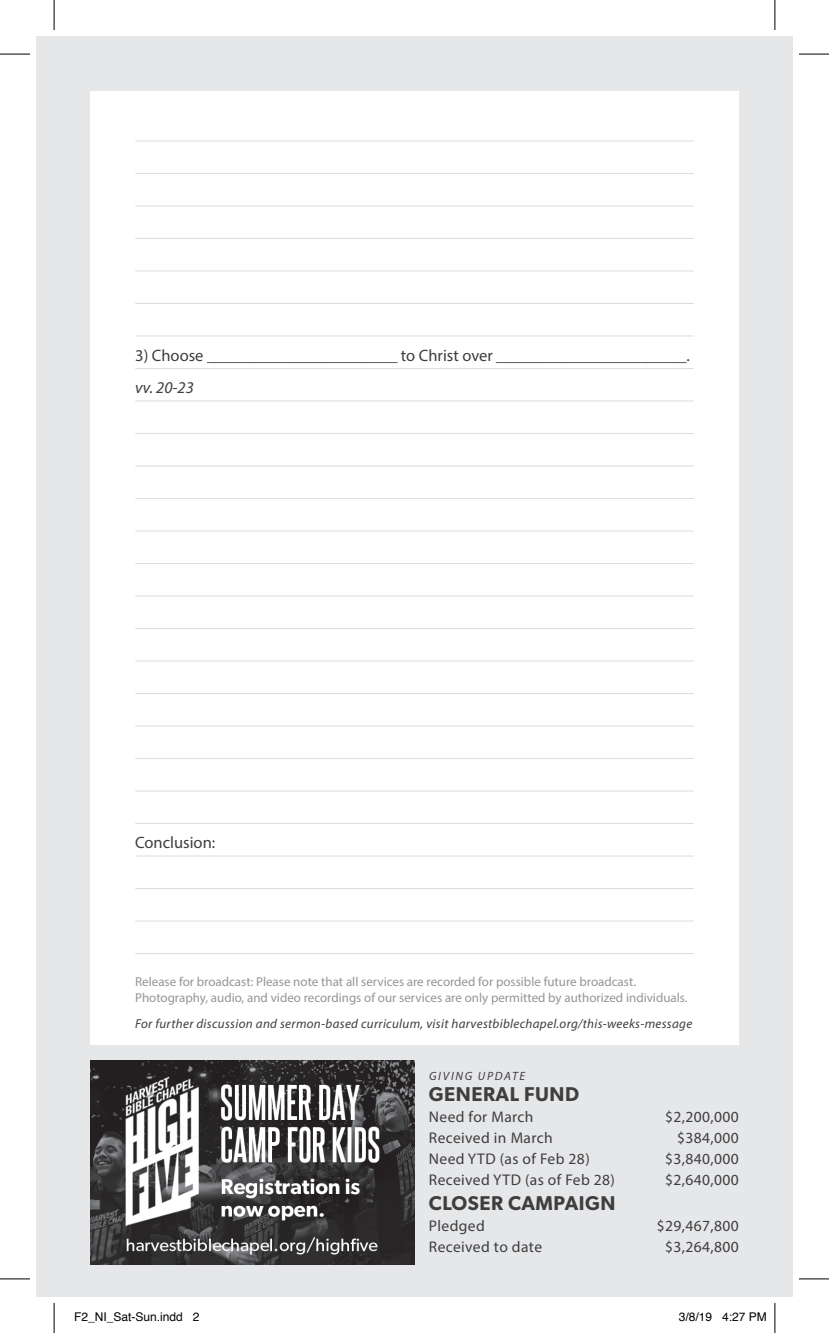
<style>
.page{position:relative;width:829px;height:1333px;background:#fff}
.page>*{position:absolute;margin:0;border:0;box-sizing:border-box;transform-origin:0 0}
.Ancmt_Text_w_Date{font:600 20px "Gibson";letter-spacing:.025em;color:#3e3e3f}
.Paragraph_Style_1{font:16.4px/32.4px "Myriad Pro";color:#3e3e3f}
.Ancmt_Text_w_Date-2{font:15.6px "Myriad Pro";letter-spacing:.025em;color:#3e3e3f}
.t1{font:13px/16px "Myriad Pro";color:#939598}
.Ancmt_Text_w_Date-3{font:italic 13px "Myriad Pro";letter-spacing:.025em;color:#3e3e3f}
.t2{font:12px "Helvetica";color:#000}
.Ancmt_Text_w_Date-4{font:italic 12px "Myriad Pro";letter-spacing:.145em;color:#3e3e3f}
.s1{font-style:italic}
</style>
<div class="page">
<div style="left:36px;top:36px;width:756px;height:1260px;background:#e6e7e9"></div>
<div style="left:90px;top:91px;width:648px;height:953px;background:#fff"></div>
<hr style="left:135px;top:140px;width:558px;height:1px;background:#dcdddf">
<hr style="left:135px;top:173px;width:558px;height:1px;background:#dcdddf">
<hr style="left:135px;top:205px;width:558px;height:1px;background:#dcdddf">
<hr style="left:135px;top:238px;width:558px;height:1px;background:#dcdddf">
<hr style="left:135px;top:270px;width:558px;height:1px;background:#dcdddf">
<hr style="left:135px;top:303px;width:558px;height:1px;background:#dcdddf">
<hr style="left:135px;top:335px;width:558px;height:1px;background:#dcdddf">
<hr style="left:135px;top:368px;width:558px;height:1px;background:#dcdddf">
<hr style="left:135px;top:400px;width:558px;height:1px;background:#dcdddf">
<hr style="left:135px;top:433px;width:558px;height:1px;background:#dcdddf">
<hr style="left:135px;top:465px;width:558px;height:1px;background:#dcdddf">
<hr style="left:135px;top:498px;width:558px;height:1px;background:#dcdddf">
<hr style="left:135px;top:530px;width:558px;height:1px;background:#dcdddf">
<hr style="left:135px;top:563px;width:558px;height:1px;background:#dcdddf">
<hr style="left:135px;top:595px;width:558px;height:1px;background:#dcdddf">
<hr style="left:135px;top:628px;width:558px;height:1px;background:#dcdddf">
<hr style="left:135px;top:920px;width:558px;height:1px;background:#dcdddf">
<hr style="left:135px;top:660px;width:558px;height:1px;background:#dcdddf">
<hr style="left:135px;top:952px;width:558px;height:1px;background:#dcdddf">
<hr style="left:135px;top:693px;width:558px;height:1px;background:#dcdddf">
<hr style="left:135px;top:725px;width:558px;height:1px;background:#dcdddf">
<hr style="left:135px;top:758px;width:558px;height:1px;background:#dcdddf">
<hr style="left:135px;top:790px;width:558px;height:1px;background:#dcdddf">
<hr style="left:135px;top:855px;width:558px;height:1px;background:#dcdddf">
<hr style="left:135px;top:887px;width:558px;height:1px;background:#dcdddf">
<hr style="left:135px;top:822px;width:558px;height:1px;background:#dcdddf">
<img style="left:90px;top:1060px;width:324px;height:204px">
<hr style="left:0;top:54px;width:30px;height:1px;background:#000">
<hr style="left:798px;top:54px;width:30px;height:1px;background:#000">
<hr style="left:0;top:1278px;width:30px;height:1px;background:#000">
<hr style="left:798px;top:1278px;width:30px;height:1px;background:#000">
<hr style="left:54px;top:0;width:1px;height:30px;background:#000">
<hr style="left:54px;top:1302px;width:1px;height:30px;background:#000">
<hr style="left:774px;top:0;width:1px;height:30px;background:#000">
<hr style="left:774px;top:1302px;width:1px;height:30px;background:#000">
<p class="Paragraph_Style_1" style="left:135px;top:338px;width:556px">3) Choose ________________________ to Christ over ________________________. <span class="s1">vv. 20-23</span></p>
<p class="Paragraph_Style_1" style="left:135px;top:826px;width:82px">Conclusion:</p>
<p class="t1" style="left:135px;top:973px;width:553px">Release for broadcast: Please note that all services are recorded for possible future broadcast.<br>Photography, audio, and video recordings of our services are only permitted by authorized individuals.</p>
<p class="Ancmt_Text_w_Date-3" style="left:135px;top:1015px;width:558px">For further discussion and sermon-based curriculum, visit harvestbiblechapel.org/this-weeks-message</p>
<p class="Ancmt_Text_w_Date-4" style="left:429px;top:1068px;width:98px">GIVING UPDATE</p>
<p class="Ancmt_Text_w_Date" style="left:428px;top:1082px;width:151px">GENERAL FUND</p>
<p class="Ancmt_Text_w_Date-2" style="left:428px;top:1107px;width:106px">Need for March</p>
<p class="Ancmt_Text_w_Date-2" style="left:665px;top:1107px;width:75px">$2,200,000</p>
<p class="Ancmt_Text_w_Date-2" style="left:428px;top:1128px;width:125px">Received in March</p>
<p class="Ancmt_Text_w_Date-2" style="left:676px;top:1128px;width:63px">$384,000</p>
<p class="Ancmt_Text_w_Date-2" style="left:428px;top:1149px;width:162px">Need YTD (as of Feb 28)</p>
<p class="Ancmt_Text_w_Date-2" style="left:665px;top:1149px;width:75px">$3,840,000</p>
<p class="Ancmt_Text_w_Date-2" style="left:428px;top:1170px;width:187px">Received YTD (as of Feb 28)</p>
<p class="Ancmt_Text_w_Date-2" style="left:665px;top:1170px;width:75px">$2,640,000</p>
<p class="Ancmt_Text_w_Date" style="left:428px;top:1191px;width:188px">CLOSER CAMPAIGN</p>
<p class="Ancmt_Text_w_Date-2" style="left:428px;top:1216px;width:57px">Pledged</p>
<p class="Ancmt_Text_w_Date-2" style="left:656px;top:1216px;width:83px">$29,467,800</p>
<p class="Ancmt_Text_w_Date-2" style="left:428px;top:1237px;width:115px">Received to date</p>
<p class="Ancmt_Text_w_Date-2" style="left:665px;top:1237px;width:75px">$3,264,800</p>
<p class="t2" style="left:74px;top:1307px;width:127px">F2_NI_Sat-Sun.indd 2</p>
<p class="t2" style="left:678px;top:1307px;width:90px">3/8/19 4:27 PM</p>
</div>
